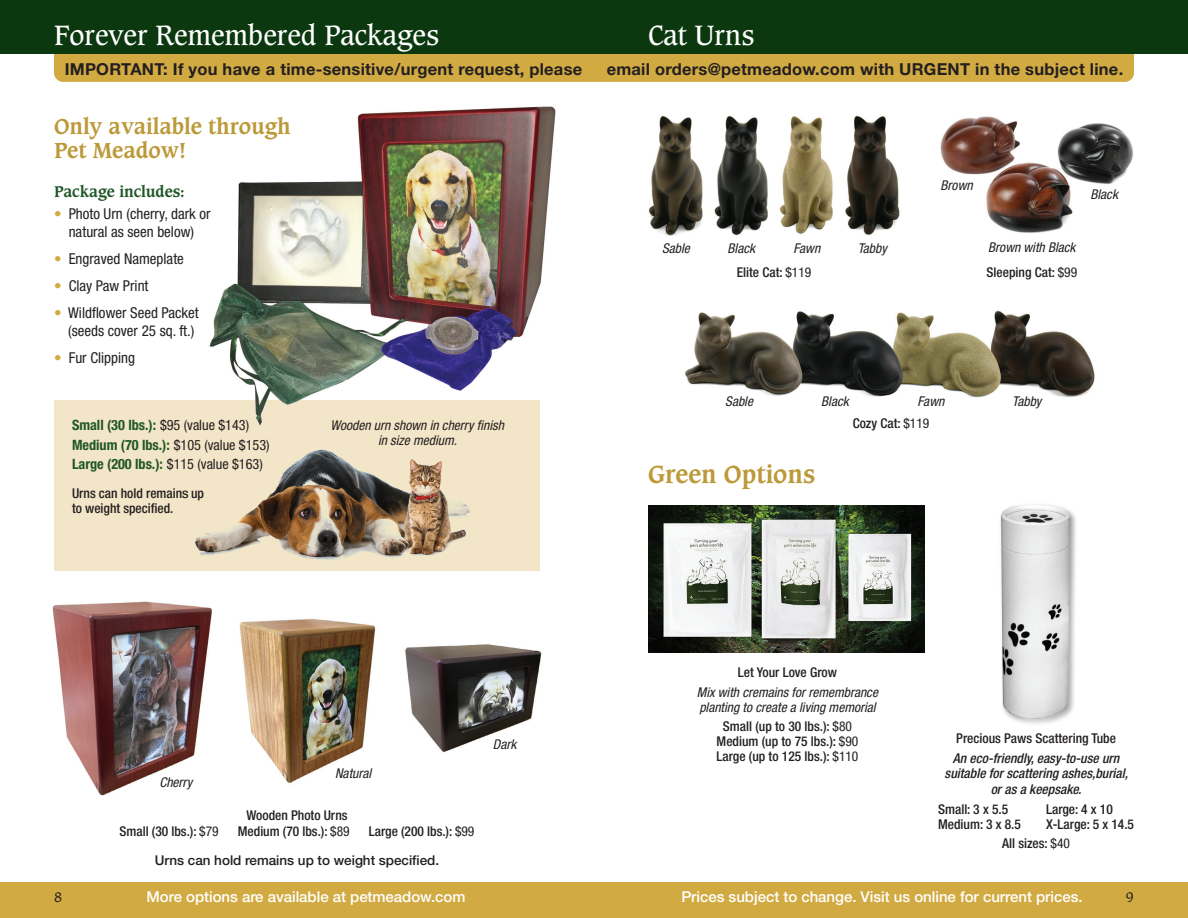
<style>
.page{position:relative;width:1188px;height:918px;background:#fff}
.page>*{position:absolute;margin:0;border:0;box-sizing:border-box;transform-origin:0 0}
.t1{font:27px "Caxton Std";color:#fff}
.t2{font:700 24px "Caxton Std";color:#bc9939}
.t3{font:700 21px/24px "Caxton Std";color:#bc9939}
.t4{font:700 16.5px "Helvetica Neue LT Std";letter-spacing:.015em;color:#231f20}
.t5{font:condensed 15px/18px "Helvetica Neue LT Std";color:#231f20;text-align:center}
.t6{font:500 15px "Helvetica Neue LT Std";color:#fff}
.t7{font:700 15px "Caxton Std";color:#1f5727}
.t8{font:700 condensed 14.25px/19.5px "Helvetica Neue LT Std";color:#1f5727}
.t9{font:500 condensed 13.5px/15px "Helvetica Neue LT Std";color:#231f20}
.t10{font:italic condensed 13.5px/15px "Helvetica Neue LT Std";color:#231f20}
.t11{font:italic 500 condensed 13.5px/15px "Helvetica Neue LT Std";color:#231f20;text-align:center}
.t12{font:500 13.5px/28.5px "Helvetica Neue LT Std";color:#231f20}
.t13{font:13.5px "Caxton Std";color:#231f20}
.s1{color:#d2aa42}
.s2{font-weight:400;color:#231f20}
.s3{font-weight:400}
.s4{font-stretch:condensed}
.s5{font-weight:400;font-stretch:condensed}
</style>
<div class="page">
<div style="left:54px;top:400px;width:486px;height:172px;background:#f3e5c7"></div>
<img style="left:209px;top:106px;width:347px;height:320px">
<div style="left:54px;top:46px;width:1080px;height:36px;background:#d2aa42;border-radius:9px"></div>
<div style="left:0;top:882px;width:1188px;height:36px;background:#d2aa42"></div>
<div style="left:0;top:0;width:1188px;height:54px;background:#0b380e"></div>
<img style="left:195px;top:449px;width:276px;height:111px">
<img style="left:648px;top:506px;width:277px;height:147px">
<img style="left:52px;top:601px;width:160px;height:195px">
<img style="left:239px;top:618px;width:137px;height:165px">
<img style="left:405px;top:644px;width:137px;height:108px">
<img style="left:649px;top:115px;width:251px;height:121px">
<img style="left:685px;top:310px;width:410px;height:88px">
<img style="left:940px;top:116px;width:193px;height:117px">
<img style="left:1000px;top:504px;width:76px;height:220px">
<h1 class="t1" style="left:54px;top:19px;width:386px">Forever Remembered Packages</h1>
<h1 class="t1" style="left:648px;top:19px;width:108px">Cat Urns</h1>
<p class="t4" style="left:65px;top:59px;width:519px">IMPORTANT: If you have a time-sensitive/urgent request, please</p>
<p class="t4" style="left:607px;top:59px;width:518px">email orders@petmeadow.com with URGENT in the subject line.</p>
<h3 class="t3" style="left:54px;top:115px;width:238px">Only available through<br>Pet Meadow!</h3>
<p class="t7" style="left:54px;top:182px;width:132px">Package includes:</p>
<p class="t5" style="left:54px;top:205px;width:158px"><span class="s1">•</span> Photo Urn (cherry, dark or natural as seen below)</p>
<p class="t5" style="left:54px;top:250px;width:131px"><span class="s1">•</span> Engraved Nameplate</p>
<p class="t5" style="left:54px;top:277px;width:96px"><span class="s1">•</span> Clay Paw Print</p>
<p class="t5" style="left:54px;top:304px;width:146px;text-align:right"><span class="s1">•</span> Wildflower Seed Packet (seeds cover 25 sq. ft.)</p>
<p class="t5" style="left:54px;top:349px;width:83px"><span class="s1">•</span> Fur Clipping</p>
<p class="t8" style="left:72px;top:415px;width:199px">Small (30 lbs.): <span class="s2">$95 (value $143)<br></span>Medium (70 lbs.): <span class="s2">$105 (value $153)<br></span>Large (200 lbs.): <span class="s2">$115 (value $163)</span></p>
<p class="t9" style="left:72px;top:485px;width:134px">Urns can hold remains up to weight specified.</p>
<p class="t10" style="left:331px;top:418px;width:175px;text-align:center">Wooden urn shown in cherry finish in size medium.</p>
<p class="t10" style="left:159px;top:775px;width:34px">Cherry</p>
<p class="t10" style="left:335px;top:766px;width:38px">Natural</p>
<p class="t10" style="left:493px;top:737px;width:25px">Dark</p>
<p class="t9" style="left:246px;top:807px;width:103px">Wooden Photo Urns</p>
<p class="t9" style="left:120px;top:824px;width:101px">Small (30 lbs.): <span class="s3">$79</span></p>
<p class="t9" style="left:238px;top:824px;width:113px">Medium (70 lbs.): <span class="s3">$89</span></p>
<p class="t12" style="left:155px;top:817px;width:321px;text-indent:214px"><span class="s4">Large (200 lbs.):</span> <span class="s5">$99<br></span>Urns can hold remains up to weight specified.</p>
<p class="t10" style="left:941px;top:178px;width:34px">Brown</p>
<p class="t10" style="left:1090px;top:187px;width:29px">Black</p>
<p class="t10" style="left:662px;top:241px;width:29px">Sable</p>
<p class="t10" style="left:728px;top:241px;width:29px">Black</p>
<p class="t10" style="left:793px;top:241px;width:28px">Fawn</p>
<p class="t10" style="left:858px;top:241px;width:31px">Tabby</p>
<p class="t10" style="left:988px;top:240px;width:89px">Brown with Black</p>
<p class="t9" style="left:737px;top:264px;width:76px">Elite Cat: <span class="s3">$119</span></p>
<p class="t9" style="left:987px;top:264px;width:92px">Sleeping Cat: <span class="s3">$99</span></p>
<p class="t10" style="left:725px;top:394px;width:29px">Sable</p>
<p class="t10" style="left:821px;top:394px;width:29px">Black</p>
<p class="t10" style="left:918px;top:394px;width:28px">Fawn</p>
<p class="t10" style="left:1012px;top:394px;width:31px">Tabby</p>
<h2 class="t2" style="left:648px;top:460px;width:169px">Green Options</h2>
<p class="t9" style="left:853px;top:416px;width:78px">Cozy Cat: <span class="s3">$119</span></p>
<p class="t9" style="left:738px;top:665px;width:101px">Let Your Love Grow</p>
<p class="t10" style="left:697px;top:685px;width:183px">Mix with cremains for remembrance planting to create a living memorial</p>
<p class="t9" style="left:717px;top:719px;width:143px;text-align:center">Small (up to 30 lbs.): <span class="s3">$80<br></span>Medium (up to 75 lbs.): <span class="s3">$90<br></span>Large (up to 125 lbs.): <span class="s3">$110</span></p>
<p class="t9" style="left:956px;top:731px;width:161px">Precious Paws Scattering Tube</p>
<p class="t11" style="left:945px;top:751px;width:185px">An eco-friendly, easy-to-use urn suitable for scattering ashes,burial,</p>
<p class="t11" style="left:991px;top:782px;width:92px">or as a keepsake.</p>
<p class="t9" style="left:938px;top:801px;width:72px">Small: 3 x 5.5</p>
<p class="t9" style="left:1046px;top:801px;width:68px">Large: 4 x 10</p>
<p class="t9" style="left:938px;top:816px;width:84px">Medium: 3 x 8.5</p>
<p class="t9" style="left:1002px;top:814px;width:133px;line-height:19.5px;text-indent:44px">X-Large: 5 x 14.5<br>All sizes: <span class="s3">$40</span></p>
<p class="t6" style="left:147px;top:887px;width:320px">More options are available at petmeadow.com</p>
<p class="t6" style="left:681px;top:887px;width:403px">Prices subject to change. Visit us online for current prices.</p>
<p class="t13" style="left:54px;top:889px;width:10px">8</p>
<p class="t13" style="left:1126px;top:889px;width:10px">9</p>
</div>
